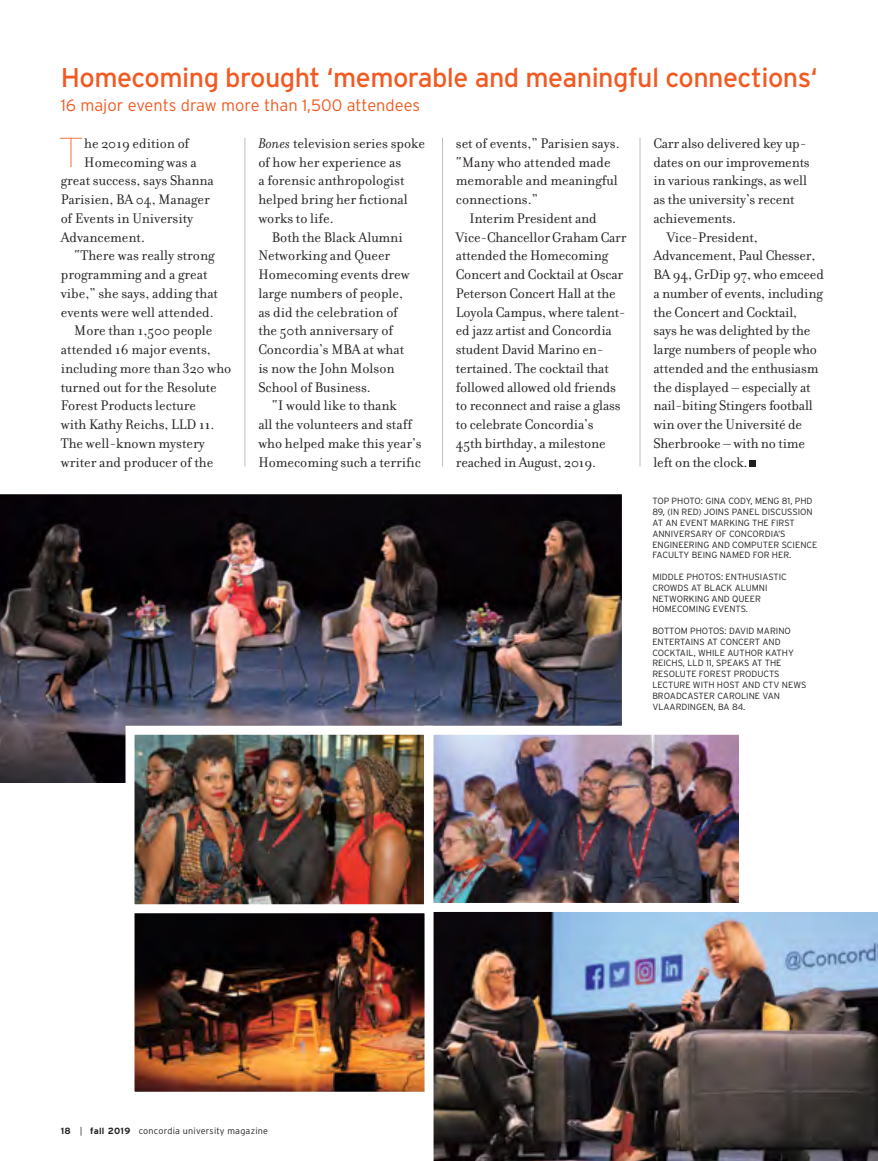
<style>
.page{position:relative;width:878px;height:1161px;background:#fff}
.page>*{position:absolute;margin:0;border:0;box-sizing:border-box;transform-origin:0 0}
.t1{font:200 41.25px "Helvetica Neue";color:#f15a22}
.t2{font:27px "Interstate";letter-spacing:-.02em;color:#f15a22}
.t3{font:300 16.5px "Interstate";color:#f15a22}
.t4{font:15px/18.8px "Filosofia";color:#231f20}
.t5{font:300 9px/10.8px "Interstate";color:#231f20}
.t6{font:300 9px "Interstate";letter-spacing:.025em;color:#231f20}
.s1{font-style:italic}
.s2{font-weight:700}
</style>
<div class="page">
<img style="left:0;top:494px;width:622px;height:289px">
<svg style="left:749px;top:460px;width:6px;height:6px"></svg>
<img style="left:135px;top:913px;width:289px;height:178px">
<hr style="left:245px;top:138px;width:1px;height:328px;background:#bcbec0">
<hr style="left:442px;top:138px;width:1px;height:328px;background:#bcbec0">
<hr style="left:639px;top:138px;width:1px;height:328px;background:#bcbec0">
<img style="left:135px;top:736px;width:288px;height:167px">
<div style="left:125px;top:726px;width:308px;height:187px;border:9px solid #fff"></div>
<img style="left:434px;top:736px;width:304px;height:167px">
<div style="left:424px;top:726px;width:393px;height:187px;border:9px solid #fff"></div>
<img style="left:424px;top:903px;width:454px;height:258px">
<h2 class="t2" style="left:61px;top:62px;width:758px">Homecoming brought ‘memorable and meaningful connections‘</h2>
<p class="t3" style="left:61px;top:96px;width:361px">16 major events draw more than 1,500 attendees</p>
<h1 class="t1" style="left:61px;top:120px;width:22px">T</h1>
<p class="t4" style="left:84px;top:134px;width:106px">he 2019 edition of</p>
<p class="t4" style="left:84px;top:153px;width:114px">Homecoming was a</p>
<p class="t4" style="left:61px;top:171px;width:154px">great success, says Shanna</p>
<p class="t4" style="left:61px;top:190px;width:150px">Parisien, BA 04, Manager</p>
<p class="t4" style="left:61px;top:209px;width:134px">of Events in University</p>
<p class="t4" style="left:61px;top:228px;width:86px">Advancement.</p>
<p class="t4" style="left:74px;top:246px;width:142px">“There was really strong</p>
<p class="t4" style="left:61px;top:265px;width:148px">programming and a great</p>
<p class="t4" style="left:61px;top:284px;width:159px">vibe,” she says, adding that</p>
<p class="t4" style="left:61px;top:303px;width:155px">events were well attended.</p>
<p class="t4" style="left:74px;top:321px;width:140px">More than 1,500 people</p>
<p class="t4" style="left:61px;top:340px;width:151px">attended 16 major events,</p>
<p class="t4" style="left:61px;top:359px;width:172px">including more than 320 who</p>
<p class="t4" style="left:61px;top:378px;width:157px">turned out for the Resolute</p>
<p class="t4" style="left:61px;top:396px;width:137px">Forest Products lecture</p>
<p class="t4" style="left:61px;top:415px;width:155px">with Kathy Reichs, LLD 11.</p>
<p class="t4" style="left:61px;top:434px;width:146px">The well-known mystery</p>
<p class="t4" style="left:61px;top:453px;width:154px">writer and producer of the</p>
<p class="t4" style="left:258px;top:134px;width:168px"><span class="s1">Bones</span> television series spoke of how her experience as<br>a forensic anthropologist helped bring her fictional works to life.</p>
<p class="t4" style="left:258px;top:228px;width:153px;text-indent:14px">Both the Black Alumni<br>Networking and Queer<br>Homecoming events drew large numbers of people, as did the celebration of the 50th anniversary of<br>Concordia’s MBA at what is now the John Molson<br>School of Business.</p>
<p class="t4" style="left:258px;top:396px;width:165px;text-indent:14px">“I would like to thank<br>all the volunteers and staff who helped make this year’s<br>Homecoming such a terrific</p>
<p class="t4" style="left:456px;top:134px;width:165px">set of events,” Parisien says.</p>
<p class="t4" style="left:456px;top:153px;width:156px">“Many who attended made</p>
<p class="t4" style="left:456px;top:171px;width:163px">memorable and meaningful</p>
<p class="t4" style="left:456px;top:190px;width:84px">connections.”</p>
<p class="t4" style="left:469px;top:209px;width:129px">Interim President and</p>
<p class="t4" style="left:456px;top:228px;width:172px">Vice-Chancellor Graham Carr</p>
<p class="t4" style="left:456px;top:246px;width:154px">attended the Homecoming</p>
<p class="t4" style="left:456px;top:265px;width:169px">Concert and Cocktail at Oscar</p>
<p class="t4" style="left:456px;top:284px;width:161px">Peterson Concert Hall at the</p>
<p class="t4" style="left:456px;top:303px;width:171px">Loyola Campus, where talent-</p>
<p class="t4" style="left:456px;top:321px;width:157px">ed jazz artist and Concordia</p>
<p class="t4" style="left:456px;top:340px;width:149px">student David Marino en-</p>
<p class="t4" style="left:456px;top:359px;width:154px">tertained. The cocktail that</p>
<p class="t4" style="left:456px;top:378px;width:161px">followed allowed old friends</p>
<p class="t4" style="left:456px;top:396px;width:166px">to reconnect and raise a glass</p>
<p class="t4" style="left:456px;top:415px;width:139px">to celebrate Concordia’s</p>
<p class="t4" style="left:456px;top:434px;width:151px">45th birthday, a milestone</p>
<p class="t4" style="left:456px;top:453px;width:142px">reached in August, 2019.</p>
<p class="t4" style="left:653px;top:134px;width:155px">Carr also delivered key up-</p>
<p class="t4" style="left:653px;top:153px;width:158px">dates on our improvements</p>
<p class="t4" style="left:653px;top:171px;width:155px">in various rankings, as well</p>
<p class="t4" style="left:653px;top:190px;width:143px">as the university’s recent</p>
<p class="t4" style="left:653px;top:209px;width:84px">achievements.</p>
<p class="t4" style="left:667px;top:228px;width:92px">Vice-President,</p>
<p class="t4" style="left:653px;top:246px;width:163px">Advancement, Paul Chesser,</p>
<p class="t4" style="left:653px;top:265px;width:172px">BA 94, GrDip 97, who emceed</p>
<p class="t4" style="left:653px;top:284px;width:171px">a number of events, including</p>
<p class="t4" style="left:653px;top:303px;width:145px">the Concert and Cocktail,</p>
<p class="t4" style="left:653px;top:321px;width:158px">says he was delighted by the</p>
<p class="t4" style="left:653px;top:340px;width:165px">large numbers of people who</p>
<p class="t4" style="left:653px;top:359px;width:166px">attended and the enthusiasm</p>
<p class="t4" style="left:653px;top:378px;width:159px">the displayed – especially at</p>
<p class="t4" style="left:653px;top:396px;width:161px">nail-biting Stingers football</p>
<p class="t4" style="left:653px;top:415px;width:150px">win over the Université de</p>
<p class="t4" style="left:653px;top:434px;width:153px">Sherbrooke – with no time</p>
<p class="t4" style="left:653px;top:453px;width:96px">left on the clock.</p>
<p class="t5" style="left:652px;top:496px;width:167px">TOP PHOTO: GINA CODY, MENG 81, PHD<br>89, (IN RED) JOINS PANEL DISCUSSION<br>AT AN EVENT MARKING THE FIRST<br>ANNIVERSARY OF CONCORDIA’S<br>ENGINEERING AND COMPUTER SCIENCE<br>FACULTY BEING NAMED FOR HER.</p>
<p class="t5" style="left:652px;top:571px;width:136px">MIDDLE PHOTOS: ENTHUSIASTIC<br>CROWDS AT BLACK ALUMNI<br>NETWORKING AND QUEER<br>HOMECOMING EVENTS.</p>
<p class="t5" style="left:652px;top:625px;width:155px">BOTTOM PHOTOS: DAVID MARINO<br>ENTERTAINS AT CONCERT AND<br>COCKTAIL, WHILE AUTHOR KATHY<br>REICHS, LLD 11, SPEAKS AT THE<br>RESOLUTE FOREST PRODUCTS<br>LECTURE WITH HOST AND CTV NEWS<br>BROADCASTER CAROLINE VAN<br>VLAARDINGEN, BA 84.</p>
<p class="t6" style="left:61px;top:1126px;width:209px"><span class="s2">18</span> | <span class="s2">fall 2019</span> concordia university magazine</p>
</div>
